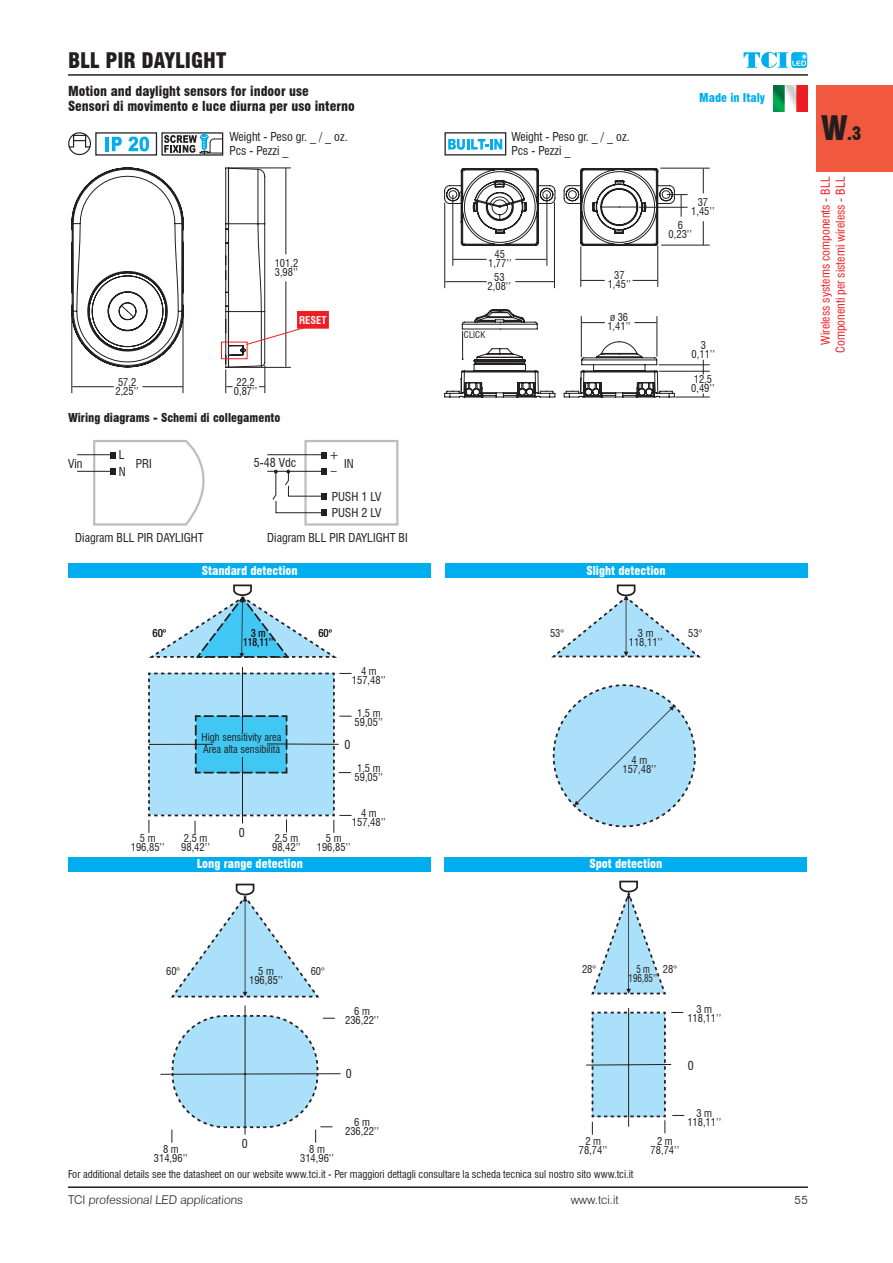
<style>
.page{position:relative;width:893px;height:1263px;background:#fff}
.page>*{position:absolute;margin:0;border:0;box-sizing:border-box;transform-origin:0 0}
.t1{font:900 condensed 21px "Swiss 721 BT";color:#231f20}
.t2{font:900 condensed 18px "Swiss 721 BT";color:#231f20}
.t3{font:900 condensed 13.5px/15px "Swiss 721 BT";color:#231f20}
.t4{font:condensed 12px/13.5px "Swiss 721 BT";color:#231f20}
.t5{font:900 condensed 12px "Swiss 721 BT";color:#fff}
.t6{font:condensed 12px/15px "Swiss 721 BT";color:#ee1d23;text-align:right}
.t7{font:300 12px "Swiss 721 BT";color:#231f20}
.t8{font:900 condensed 12px "Swiss 721 BT";color:#231f20}
.t9{font:900 condensed 12px "Swiss 721 BT";color:#00aeef}
.t10{font:condensed 10.5px/9px "Swiss 721 BT";color:#231f20;text-align:center}
.t11{font:condensed 10.5px/9px "Swiss 721 BT";color:#231f20;text-align:center;scale:.9 1}
.t12{font:condensed 10.5px/9px "Swiss 721 BT";color:#231f20;text-align:center;scale:.85 1}
.t13{font:700 condensed 10.5px "Swiss 721 BT";color:#fff}
.t14{font:condensed 9px "Swiss 721 BT";color:#231f20}
.s1{font-size:33px}
</style>
<div class="page">
<hr style="left:68px;top:74px;width:740px;height:2px;background:#231f20">
<hr style="left:68px;top:1186px;width:740px;height:2px;background:#231f20">
<img style="left:806px;top:53px;width:1px;height:14px">
<svg style="left:744px;top:52px;width:62px;height:16px"></svg>
<img style="left:773px;top:85px;width:35px;height:26px">
<div style="left:816px;top:85px;width:77px;height:87px;background:#f0593e"></div>
<div style="left:297px;top:311px;width:32px;height:17px;background:#ee1d23;border:1px solid #ee1d23"></div>
<div style="left:445px;top:563px;width:362px;height:15px;background:#00aeef"></div>
<div style="left:445px;top:857px;width:362px;height:14px;background:#00aeef"></div>
<div style="left:68px;top:563px;width:363px;height:15px;background:#00aeef"></div>
<div style="left:68px;top:857px;width:363px;height:14px;background:#00aeef"></div>
<div style="left:444px;top:132px;width:62px;height:24px;border:1px solid #231f20"></div>
<svg style="left:448px;top:139px;width:54px;height:11px"></svg>
<svg style="left:68px;top:132px;width:23px;height:23px"></svg>
<hr style="left:106px;top:137px;width:3px;height:14px;background:#00aeef">
<svg style="left:112px;top:137px;width:10px;height:14px"></svg>
<svg style="left:128px;top:137px;width:21px;height:14px"></svg>
<svg style="left:164px;top:134px;width:59px;height:21px"></svg>
<div style="left:304px;top:440px;width:94px;height:86px;border:2px solid #bcbdc0"></div>
<div style="left:321px;top:509px;width:6px;height:7px;background:#231f20"></div>
<svg style="left:92px;top:440px;width:113px;height:86px"></svg>
<hr style="left:77px;top:454px;width:36px;height:1px;background:#231f20">
<hr style="left:267px;top:454px;width:57px;height:1px;background:#231f20">
<hr style="left:77px;top:471px;width:37px;height:1px;background:#231f20">
<hr style="left:267px;top:471px;width:58px;height:1px;background:#231f20">
<svg style="left:71px;top:167px;width:113px;height:201px"></svg>
<hr style="left:142px;top:386px;width:41px;height:1px;background:#231f20">
<hr style="left:183px;top:317px;width:1px;height:76px;background:#231f20">
<hr style="left:71px;top:313px;width:1px;height:80px;background:#231f20">
<hr style="left:72px;top:386px;width:42px;height:1px;background:#231f20">
<div style="left:221px;top:342px;width:26px;height:17px;border:1px solid #ee1d23"></div>
<svg style="left:225px;top:167px;width:85px;height:226px"></svg>
<hr style="left:515px;top:281px;width:39px;height:1px;background:#231f20">
<hr style="left:515px;top:259px;width:32px;height:1px;background:#231f20">
<hr style="left:554px;top:202px;width:1px;height:86px;background:#231f20">
<hr style="left:546px;top:194px;width:1px;height:72px;background:#231f20">
<hr style="left:444px;top:203px;width:1px;height:85px;background:#231f20">
<hr style="left:452px;top:195px;width:1px;height:71px;background:#231f20">
<hr style="left:445px;top:281px;width:42px;height:1px;background:#231f20">
<hr style="left:453px;top:259px;width:34px;height:1px;background:#231f20">
<svg style="left:632px;top:280px;width:25px;height:1px"></svg>
<hr style="left:657px;top:246px;width:1px;height:41px;background:#231f20">
<hr style="left:580px;top:246px;width:1px;height:41px;background:#231f20">
<svg style="left:581px;top:280px;width:24px;height:1px"></svg>
<svg style="left:703px;top:169px;width:1px;height:24px"></svg>
<hr style="left:660px;top:168px;width:50px;height:1px;background:#231f20">
<hr style="left:661px;top:245px;width:49px;height:1px;background:#231f20">
<svg style="left:703px;top:221px;width:1px;height:24px"></svg>
<svg style="left:444px;top:168px;width:244px;height:78px"></svg>
<hr style="left:639px;top:207px;width:49px;height:1px;background:#231f20">
<hr style="left:659px;top:371px;width:51px;height:1px;background:#231f20">
<hr style="left:659px;top:364px;width:51px;height:1px;background:#231f20">
<hr style="left:675px;top:397px;width:35px;height:1px;background:#231f20">
<svg style="left:703px;top:360px;width:1px;height:15px"></svg>
<svg style="left:444px;top:309px;width:231px;height:89px"></svg>
<svg style="left:149px;top:584px;width:188px;height:74px"></svg>
<svg style="left:148px;top:672px;width:204px;height:162px"></svg>
<hr style="left:149px;top:744px;width:64px;height:1px;background:#231f20">
<hr style="left:242px;top:667px;width:1px;height:66px;background:#231f20">
<svg style="left:552px;top:684px;width:144px;height:144px"></svg>
<svg style="left:551px;top:584px;width:150px;height:74px"></svg>
<svg style="left:160px;top:1005px;width:181px;height:138px"></svg>
<svg style="left:171px;top:883px;width:149px;height:115px"></svg>
<svg style="left:591px;top:880px;width:76px;height:115px"></svg>
<svg style="left:586px;top:1008px;width:98px;height:127px"></svg>
<svg style="left:272px;top:468px;width:55px;height:45px"></svg>
<svg style="left:321px;top:452px;width:6px;height:7px"></svg>
<h1 class="t1" style="left:68px;top:48px;width:160px">BLL PIR DAYLIGHT</h1>
<p class="t3" style="left:68px;top:83px;width:288px">Motion and daylight sensors for indoor use<br>Sensori di movimento e luce diurna per uso interno</p>
<p class="t4" style="left:229px;top:130px;width:120px">Weight - Peso gr. _ / _ oz.<br>Pcs - Pezzi _</p>
<p class="t4" style="left:511px;top:130px;width:120px">Weight - Peso gr. _ / _ oz.<br>Pcs - Pezzi _</p>
<p class="t10" style="left:275px;top:258px;width:25px;text-align:left">101,2<br>3,98’’</p>
<p class="t10" style="left:115px;top:377px;width:25px;text-align:left">57,2<br>2,25’’</p>
<p class="t10" style="left:234px;top:377px;width:25px;text-align:left">22,2<br>0,87’’</p>
<p class="t13" style="left:299px;top:314px;width:29px">RESET</p>
<p class="t8" style="left:68px;top:411px;width:214px">Wiring diagrams - Schemi di collegamento</p>
<p class="t4" style="left:68px;top:457px;width:16px">Vin</p>
<p class="t4" style="left:254px;top:456px;width:44px">5-48 Vdc</p>
<p class="t4" style="left:119px;top:446px;width:8px;line-height:16.6px">L<br>N</p>
<p class="t4" style="left:136px;top:457px;width:18px">PRI</p>
<p class="t4" style="left:344px;top:457px;width:11px">IN</p>
<p class="t4" style="left:332px;top:489px;width:51px;line-height:15.8px">PUSH 1 LV<br>PUSH 2 LV</p>
<p class="t10" style="left:488px;top:250px;width:25px">45<br>1,77’’</p>
<p class="t10" style="left:488px;top:272px;width:25px">53<br>2,08’’</p>
<p class="t14" style="left:464px;top:330px;width:23px">CLICK</p>
<p class="t10" style="left:608px;top:271px;width:25px">37<br>1,45’’</p>
<p class="t10" style="left:607px;top:312px;width:25px;text-align:left">ø 36<br>1,41’’</p>
<p class="t9" style="left:699px;top:91px;width:68px">Made in Italy</p>
<p class="t10" style="left:691px;top:197px;width:25px">37<br>1,45’’</p>
<p class="t10" style="left:669px;top:221px;width:25px">6<br>0,23’’</p>
<p class="t10" style="left:692px;top:341px;width:25px">3<br>0,11’’</p>
<p class="t10" style="left:691px;top:375px;width:25px;text-align:left">12,5<br>0,49’’</p>
<p class="t4" style="left:75px;top:531px;width:130px">Diagram BLL PIR DAYLIGHT</p>
<p class="t4" style="left:267px;top:531px;width:142px">Diagram BLL PIR DAYLIGHT BI</p>
<p class="t5" style="left:202px;top:563px;width:97px">Standard detection</p>
<p class="t5" style="left:586px;top:563px;width:81px">Slight detection</p>
<p class="t10" style="left:152px;top:629px;width:15px">60°</p>
<p class="t10" style="left:318px;top:629px;width:15px">60°</p>
<p class="t10" style="left:550px;top:629px;width:15px">53°</p>
<p class="t10" style="left:688px;top:629px;width:15px">53°</p>
<p class="t11" style="left:243px;top:629px;width:35px">3 m<br>118,11’’</p>
<p class="t10" style="left:629px;top:629px;width:35px">3 m<br>118,11’’</p>
<p class="t10" style="left:202px;top:731px;width:81px;line-height:12px;text-align:left">High sensitivity area<br>Area alta sensibilità</p>
<p class="t4" style="left:239px;top:826px;width:7px">0</p>
<p class="t10" style="left:131px;top:834px;width:35px">5 m<br>196,85’’</p>
<p class="t10" style="left:181px;top:834px;width:30px;text-align:left">2,5 m<br>98,42’’</p>
<p class="t10" style="left:272px;top:834px;width:30px;text-align:left">2,5 m<br>98,42’’</p>
<p class="t5" style="left:197px;top:856px;width:108px">Long range detection</p>
<p class="t10" style="left:352px;top:667px;width:35px">4 m<br>157,48’’</p>
<p class="t10" style="left:355px;top:708px;width:30px;text-align:left">1,5 m<br>59,05’’</p>
<p class="t10" style="left:355px;top:763px;width:30px;text-align:left">1,5 m<br>59,05’’</p>
<p class="t10" style="left:352px;top:809px;width:35px">4 m<br>157,48’’</p>
<p class="t4" style="left:344px;top:738px;width:7px">0</p>
<p class="t10" style="left:317px;top:834px;width:35px">5 m<br>196,85’’</p>
<p class="t10" style="left:622px;top:755px;width:35px">4 m<br>157,48’’</p>
<p class="t5" style="left:589px;top:856px;width:74px">Spot detection</p>
<h2 class="t2" style="left:821px;top:123px;width:42px"><span class="s1">W</span>.3</h2>
<p class="t6" style="left:818px;top:353px;width:178px;rotate:-90deg">Wireless systems components - BLL<br>Componenti per sistemi wireless - BLL</p>
<p class="t10" style="left:582px;top:965px;width:15px">28°</p>
<p class="t10" style="left:663px;top:965px;width:15px">28°</p>
<p class="t10" style="left:166px;top:966px;width:15px">60°</p>
<p class="t10" style="left:311px;top:966px;width:15px">60°</p>
<p class="t12" style="left:629px;top:965px;width:35px">5 m<br>196,85’’</p>
<p class="t10" style="left:249px;top:966px;width:35px">5 m<br>196,85’’</p>
<p class="t10" style="left:345px;top:1007px;width:35px">6 m<br>236,22’’</p>
<p class="t10" style="left:687px;top:1005px;width:35px">3 m<br>118,11’’</p>
<p class="t4" style="left:346px;top:1067px;width:7px">0</p>
<p class="t4" style="left:688px;top:1059px;width:7px">0</p>
<p class="t10" style="left:345px;top:1117px;width:35px">6 m<br>236,22’’</p>
<p class="t10" style="left:579px;top:1137px;width:30px">2 m<br>78,74’’</p>
<p class="t10" style="left:651px;top:1137px;width:30px">2 m<br>78,74’’</p>
<p class="t10" style="left:68px;top:1169px;width:567px">For additional details see the datasheet on our website www.tci.it - Per maggiori dettagli consultare la scheda tecnica sul nostro sito www.tci.it</p>
<p class="t4" style="left:242px;top:1137px;width:7px">0</p>
<p class="t10" style="left:154px;top:1144px;width:35px">8 m<br>314,96’’</p>
<p class="t10" style="left:300px;top:1144px;width:35px">8 m<br>314,96’’</p>
<p class="t10" style="left:687px;top:1108px;width:35px">3 m<br>118,11’’</p>
<p class="t7" style="left:68px;top:1192px;width:177px">TCI professional LED applications</p>
<p class="t7" style="left:571px;top:1192px;width:50px">www.tci.it</p>
<p class="t7" style="left:795px;top:1192px;width:15px">55</p>
</div>
